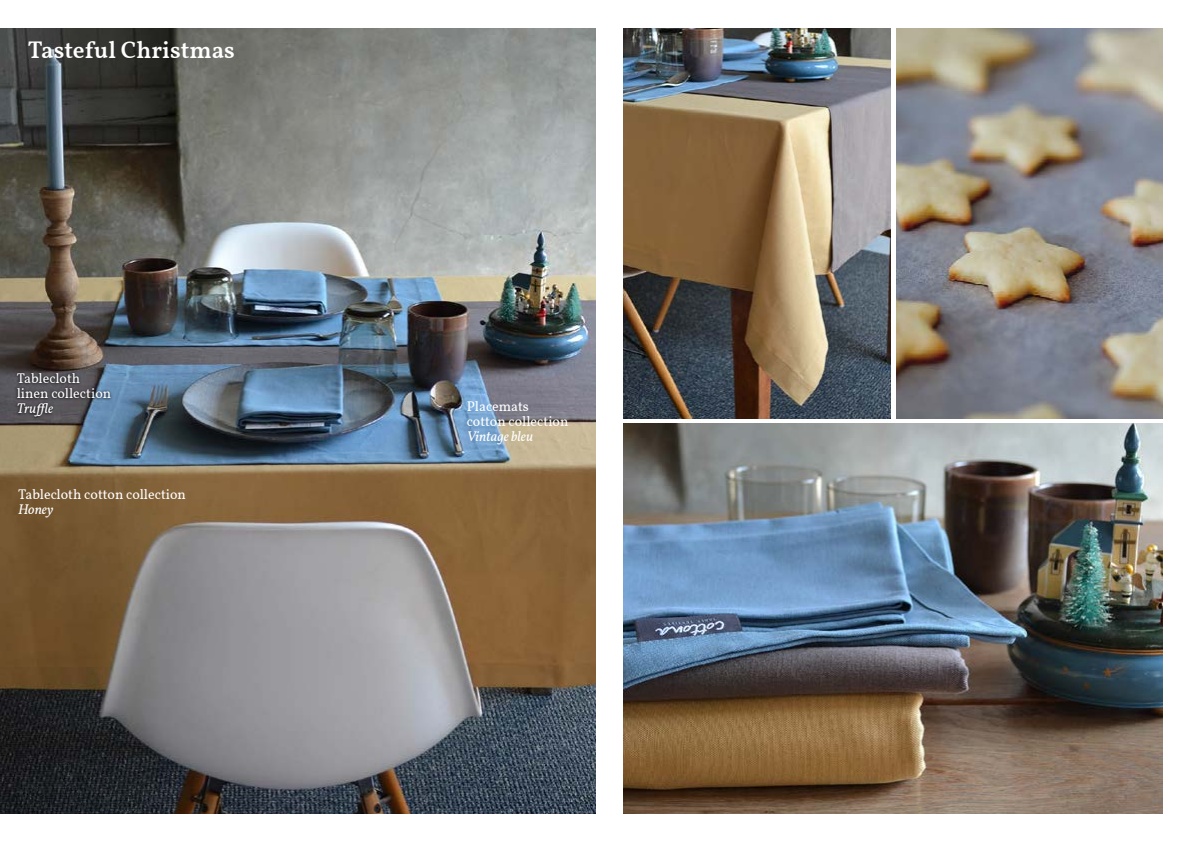
<style>
.page{position:relative;width:1191px;height:842px;background:#fff}
.page>*{position:absolute;margin:0;border:0;box-sizing:border-box;transform-origin:0 0}
.t1{font:600 24px "Vollkorn";color:#fff}
.t2{font:14px/15px "Vollkorn";color:#fff}
.t3{font:italic 14px "Vollkorn";color:#fff}
</style>
<div class="page">
<img style="left:0;top:28px;width:595px;height:786px">
<img style="left:624px;top:28px;width:266px;height:390px">
<img style="left:896px;top:28px;width:266px;height:390px">
<img style="left:624px;top:423px;width:538px;height:390px">
<div style="left:15px;top:370px;width:98px;height:49px;background:#000;opacity:.75"></div>
<h1 class="t1" style="left:28px;top:32px;width:208px">Tasteful Christmas</h1>
<p class="t2" style="left:17px;top:371px;width:96px">Tablecloth linen collection</p>
<p class="t3" style="left:17px;top:398px;width:38px">Truffle</p>
<p class="t2" style="left:18px;top:487px;width:169px">Tablecloth cotton collection</p>
<p class="t3" style="left:18px;top:499px;width:37px">Honey</p>
<p class="t2" style="left:467px;top:399px;width:103px">Placemats cotton collection</p>
<p class="t3" style="left:467px;top:426px;width:68px">Vintage bleu</p>
</div>
